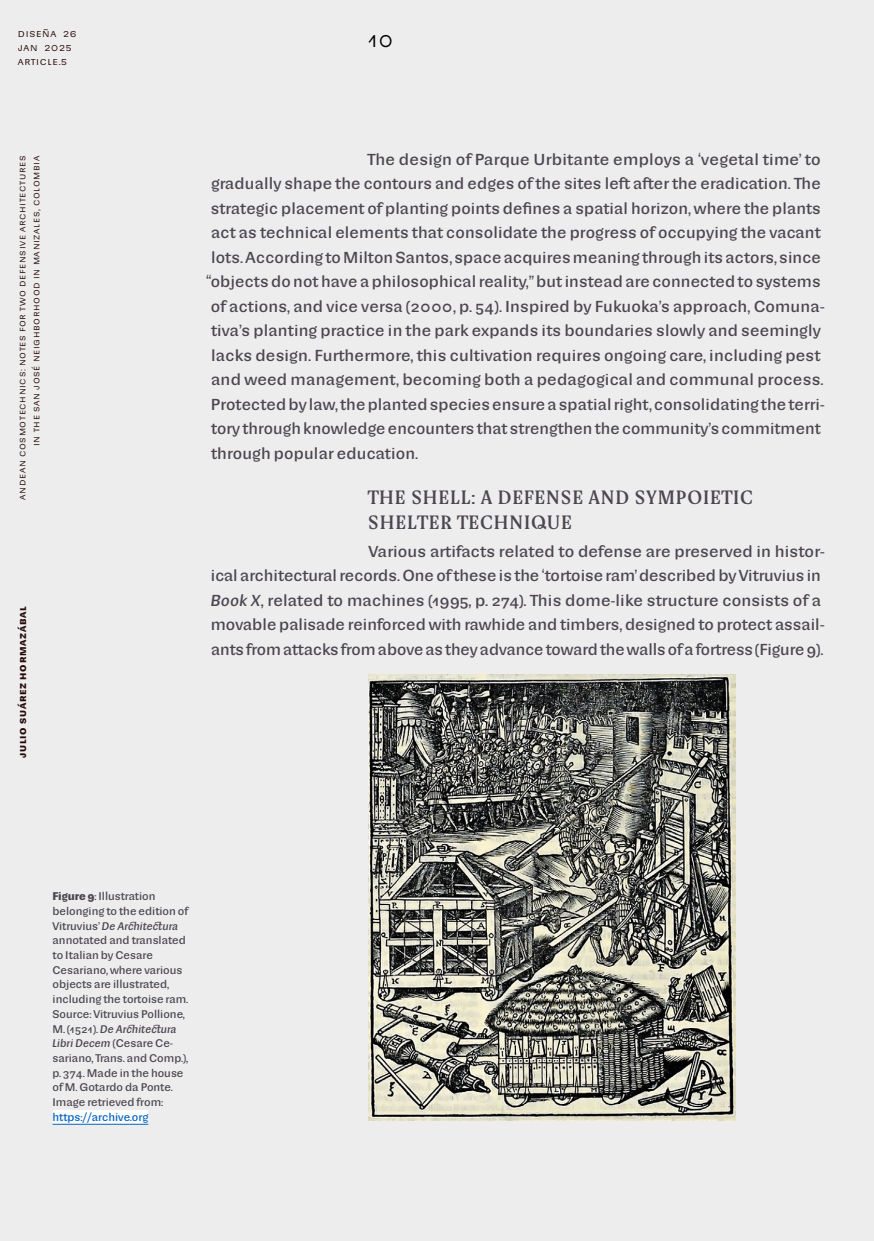
<style>
.page{position:relative;width:874px;height:1241px;background:#fff}
.page>*{position:absolute;margin:0;border:0;box-sizing:border-box;transform-origin:0 0}
.t1{font:21px "Sudamerican Grotesk QF";color:#000}
.t2{font:19.25px/24.5px "Fardela";letter-spacing:.05em;color:#4c4651}
.t3{font:15.05px/24.5px "Sudamerican Grotesk QF";letter-spacing:.01em;color:#4c4651}
.t4{font:10.5px/14.7px "Sudamerican Grotesk QF";color:#4c4651}
.t5{font:10.5px/14px "Sudamerican Grotesk QF";letter-spacing:.07em;color:#260808}
.t6{font:600 10.5px "Sudamerican Grotesk QF";letter-spacing:.07em;color:#260808}
.t7{font:10.5px "Sudamerican Grotesk QF";color:#0563c1}
.t8{font:9.62px/14px "Sudamerican Grotesk QF";letter-spacing:.07em;color:#260808;text-align:right}
.s1{font-style:italic}
.s2{font-weight:700}
</style>
<div class="page">
<div style="left:0;top:0;width:873px;height:1240px;background:#ededed"></div>
<div style="left:52px;top:1109px;width:96px;height:14px;background:#fff"></div>
<hr style="left:52px;top:1123px;width:96px;height:1px;background:#0563c1">
<img style="left:368px;top:674px;width:367px;height:446px">
<p class="t5" style="left:18px;top:25px;width:60px">Diseña 26<br>Jan 2025 article.5</p>
<p class="t8" style="left:15px;top:500px;width:345px;rotate:-90deg">Andean Cosmotechnics: N otes for Two D efensive Architectures in the San José N eighborhood in Manizales, Colombia</p>
<p class="t6" style="left:14px;top:757px;width:153px;rotate:-90deg">Julio Suárez Hormazábal</p>
<h1 class="t1" style="left:368px;top:23px;width:26px">10</h1>
<p class="t3" style="left:367px;top:146px;width:454px">The design of Parque Urbitante employs a ‘vegetal time’ to</p>
<p class="t3" style="left:211px;top:171px;width:611px">gradually shape the contours and edges of the sites left after the eradication. The</p>
<p class="t3" style="left:211px;top:195px;width:611px">strategic placement of planting points defines a spatial horizon, where the plants</p>
<p class="t3" style="left:211px;top:220px;width:609px">act as technical elements that consolidate the progress of occupying the vacant</p>
<p class="t3" style="left:211px;top:244px;width:611px">lots. According to Milton Santos, space acquires meaning through its actors, since</p>
<p class="t3" style="left:206px;top:269px;width:615px">“objects do not have a philosophical reality,” but instead are connected to systems</p>
<p class="t3" style="left:211px;top:293px;width:615px">of actions, and vice versa (2000, p. 54). Inspired by Fukuoka’s approach, Comuna-</p>
<p class="t3" style="left:211px;top:318px;width:611px">tiva’s planting practice in the park expands its boundaries slowly and seemingly</p>
<p class="t3" style="left:211px;top:342px;width:609px">lacks design. Furthermore, this cultivation requires ongoing care, including pest</p>
<p class="t3" style="left:211px;top:367px;width:613px">and weed management, becoming both a pedagogical and communal process.</p>
<p class="t3" style="left:211px;top:391px;width:615px">Protected by law, the planted species ensure a spatial right, consolidating the terri-</p>
<p class="t3" style="left:211px;top:416px;width:609px">tory through knowledge encounters that strengthen the community’s commitment</p>
<p class="t3" style="left:211px;top:440px;width:208px">through popular education.</p>
<p class="t2" style="left:368px;top:485px;width:386px">THE SHELL: A DEFENSE AND SYMPOIETIC<br>SHELTER TECHNIQUE</p>
<p class="t3" style="left:211px;top:538px;width:615px;text-indent:157px">Various artifacts related to defense are preserved in histor&shy;ical architectural records. One of these is the ‘tortoise ram’ described by Vitruvius in <span class="s1">Book X</span>, related to machines (1995, p. 274). This dome-like structure consists of a movable palisade reinforced with rawhide and timbers, designed to protect assail&shy;ants from attacks from above as they advance toward the walls of a fortress (Figure 9).</p>
<p class="t4" style="left:52px;top:888px;width:137px"><span class="s2">Figure 9</span>: Illustration belonging to the edition of<br>Vitruvius’ <span class="s1">De Architectura </span>annotated and translated to Italian by Cesare<br>Cesariano, where various objects are illustrated, including the tortoise ram.<br>Source: Vitruvius Pollione,<br>M. (1521). <span class="s1">De Architectura<br>Libri Decem</span> (Cesare Ce&shy;sariano, Trans. and Comp.), p. 374. Made in the house of M. Gotardo da Ponte.<br>Image retrieved from:</p>
<p class="t7" style="left:52px;top:1108px;width:97px">https://archive.org</p>
</div>
